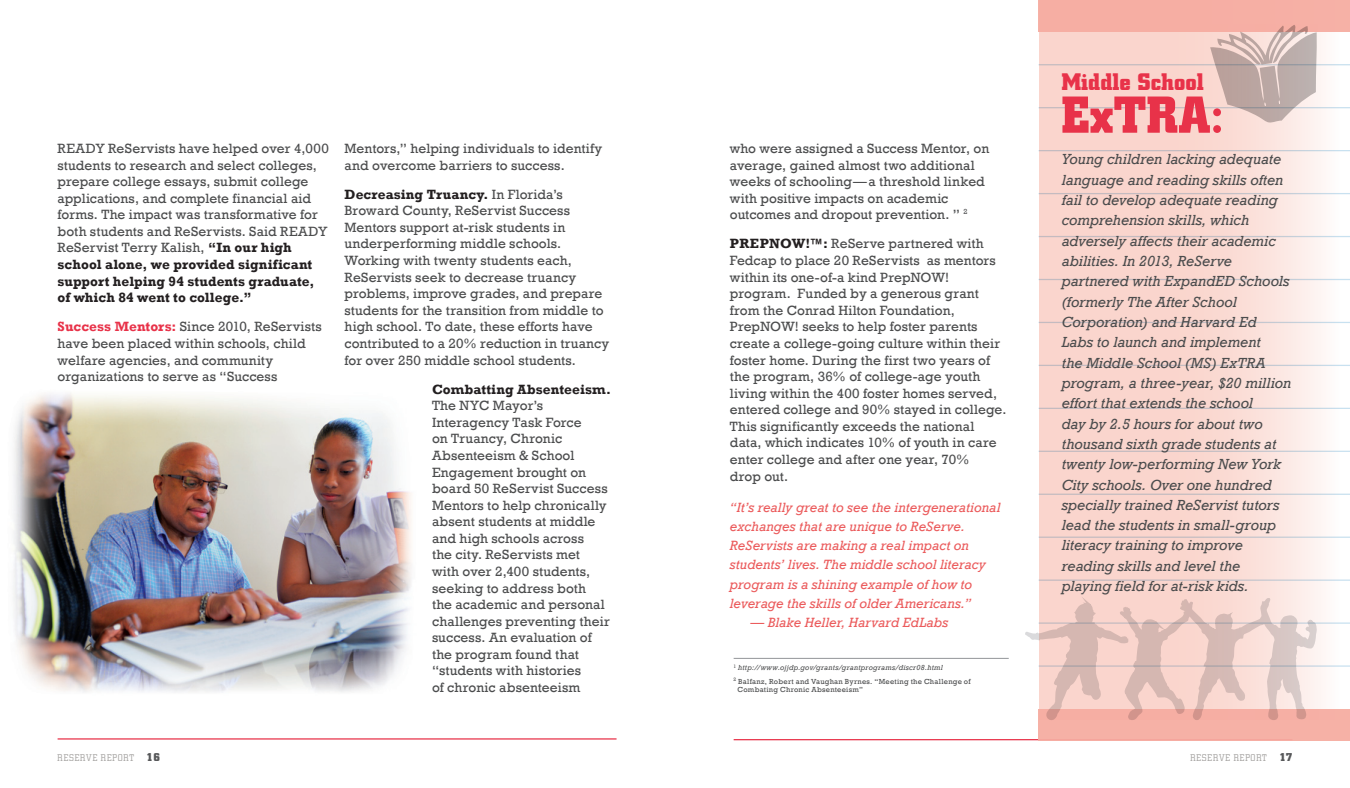
<style>
.page{position:relative;width:1350px;height:788px;background:#fff}
.page>*{position:absolute;margin:0;border:0;box-sizing:border-box;transform-origin:0 0}
.SubHead{font:700 51.25px "City";letter-spacing:.02em;color:#e83249}
.SubHead-2{font:700 23.75px "City";letter-spacing:.01em;color:#e83249}
.Body_Copy{font:italic 15px/20.4px "Rockwell";letter-spacing:-.005em;color:#4b4c4d}
.Body_Copy-2{font:13.75px/16.5px "Rockwell";letter-spacing:.005em;color:#4b4c4d}
.Body_Copy-3{font:italic 13.75px/19px "Rockwell";color:#eb5b5c}
.t1{font:300 9.62px "City";letter-spacing:.085em;color:#a09e9c}
.Body_Copy-4{font:7.5px/8.8px "Rockwell";letter-spacing:.035em;color:#4b4c4d}
.Body_Copy-5{font:italic 7.5px "Rockwell";letter-spacing:.03em;color:#4b4c4d}
.s1{font-weight:700;color:#231f20}
.s2{font-weight:700;color:#e83249}
.s3{font-weight:700;font-size:11.25px;color:#57585a}
</style>
<div class="page">
<hr style="left:58px;top:738px;width:559px;height:1px;background:#e83249">
<hr style="left:734px;top:739px;width:558px;height:1px;background:#e83249">
<svg style="left:1039px;top:32px;width:311px;height:676px;fill:#fad6ce"></svg>
<div style="left:1039px;top:708px;width:311px;height:32px;background:#f6aca1"></div>
<div style="left:1039px;top:0;width:311px;height:32px;background:#f6aca1"></div>
<svg style="left:1025px;top:596px;width:293px;height:125px"></svg>
<svg style="left:1210px;top:25px;width:107px;height:98px"></svg>
<hr style="left:1039px;top:64px;width:311px;height:1px;background:#c1ddee">
<hr style="left:1039px;top:107px;width:311px;height:1px;background:#c1ddee">
<hr style="left:1039px;top:150px;width:311px;height:1px;background:#c1ddee">
<hr style="left:1039px;top:193px;width:311px;height:1px;background:#c1ddee">
<hr style="left:1039px;top:236px;width:311px;height:1px;background:#c1ddee">
<hr style="left:1039px;top:279px;width:311px;height:1px;background:#c1ddee">
<hr style="left:1039px;top:322px;width:311px;height:1px;background:#c1ddee">
<hr style="left:1039px;top:365px;width:311px;height:1px;background:#c1ddee">
<hr style="left:1039px;top:407px;width:311px;height:2px;background:#c1ddee">
<hr style="left:1039px;top:450px;width:311px;height:2px;background:#c1ddee">
<hr style="left:1039px;top:493px;width:311px;height:2px;background:#c1ddee">
<hr style="left:1039px;top:536px;width:311px;height:2px;background:#c1ddee">
<hr style="left:1039px;top:579px;width:311px;height:1px;background:#c1ddee">
<hr style="left:1039px;top:622px;width:311px;height:1px;background:#c1ddee">
<hr style="left:1039px;top:665px;width:311px;height:1px;background:#c1ddee">
<img style="left:13px;top:393px;width:399px;height:299px">
<hr style="left:734px;top:658px;width:275px;height:1px;background:#939598">
<p class="Body_Copy-2" style="left:58px;top:140px;width:273px">READY ReServists have helped over 4,000 students to research and select colleges, prepare college essays, submit college applications, and complete financial aid forms. The impact was transformative for both students and ReServists. Said READY ReServist Terry Kalish, <span class="s1">“In our high school alone, we provided significant support helping 94 students graduate, of which 84 went to college.”</span></p>
<p class="Body_Copy-2" style="left:58px;top:319px;width:266px"><span class="s2">Success Mentors:</span> Since 2010, ReServists have been placed within schools, child welfare agencies, and community organizations to serve as “Success</p>
<p class="Body_Copy-2" style="left:345px;top:140px;width:259px">Mentors,” helping individuals to identify and overcome barriers to success.</p>
<p class="Body_Copy-2" style="left:345px;top:186px;width:266px"><span class="s1">Decreasing Truancy.</span> In Florida’s Broward County, ReServist Success Mentors support at-risk students in underperforming middle schools.<br>Working with twenty students each, ReServists seek to decrease truancy problems, improve grades, and prepare students for the transition from middle to high school. To date, these efforts have contributed to a 20% reduction in truancy for over 250 middle school students.</p>
<p class="Body_Copy-2" style="left:432px;top:381px;width:180px"><span class="s1">Combatting Absenteeism.<br></span>The NYC Mayor’s<br>Interagency Task Force<br>on Truancy, Chronic<br>Absenteeism &amp; School<br>Engagement brought on board 50 ReServist Success<br>Mentors to help chronically absent students at middle and high schools across<br>the city. ReServists met<br>with over 2,400 students, seeking to address both<br>the academic and personal challenges preventing their success. An evaluation of the program found that “students with histories<br>of chronic absenteeism</p>
<p class="Body_Copy-2" style="left:730px;top:140px;width:261px">who were assigned a Success Mentor, on average, gained almost two additional weeks of schooling—a threshold linked with positive impacts on academic outcomes and dropout prevention. ” <sup>2</sup></p>
<p class="Body_Copy-2" style="left:730px;top:236px;width:278px"><span class="s1">PREPNOW!™:</span> ReServe partnered with Fedcap to place 20 ReServists as mentors within its one-of-a kind PrepNOW! program. Funded by a generous grant from the Conrad Hilton Foundation, PrepNOW! seeks to help foster parents create a college-going culture within their foster home. During the first two years of the program, 36% of college-age youth living within the 400 foster homes served, entered college and 90% stayed in college.<br>This significantly exceeds the national data, which indicates 10% of youth in care enter college and after one year, 70%<br>drop out.</p>
<p class="Body_Copy-3" style="left:730px;top:498px;width:272px">“It’s really great to see the intergenerational exchanges that are unique to ReServe.<br>ReServists are making a real impact on students’ lives. The middle school literacy program is a shining example of how to leverage the skills of older Americans.”</p>
<p class="Body_Copy-3" style="left:751px;top:612px;width:199px">— Blake Heller, Harvard EdLabs</p>
<p class="Body_Copy-5" style="left:734px;top:663px;width:211px"><sup>1</sup> http://www.ojjdp.gov/grants/grantprograms/discr08.html</p>
<p class="Body_Copy-4" style="left:737px;top:676px;width:235px;text-indent:-4px"><sup>2</sup> Balfanz, Robert and Vaughan Byrnes. “Meeting the Challenge of<br>Combating Chronic Absenteeism”</p>
<p class="SubHead-2" style="left:1062px;top:68px;width:143px">Middle School</p>
<p class="SubHead" style="left:1062px;top:86px;width:162px">ExTRA:</p>
<p class="Body_Copy" style="left:1062px;top:149px;width:231px">Young children lacking adequate language and reading skills often fail to develop adequate reading comprehension skills, which adversely affects their academic abilities. In 2013, ReServe partnered with ExpandED Schools (formerly The After School<br>Corporation) and Harvard Ed<br>Labs to launch and implement<br>the Middle School (MS) ExTRA program, a three-year, $20 million effort that extends the school<br>day by 2.5 hours for about two thousand sixth grade students at twenty low-performing New York<br>City schools. Over one hundred specially trained ReServist tutors lead the students in small-group literacy training to improve reading skills and level the playing field for at-risk kids.</p>
<p class="t1" style="left:58px;top:752px;width:104px">RESERVE REPORT <span class="s3">16</span></p>
<p class="t1" style="left:1190px;top:752px;width:104px">RESERVE REPORT <span class="s3">17</span></p>
</div>
